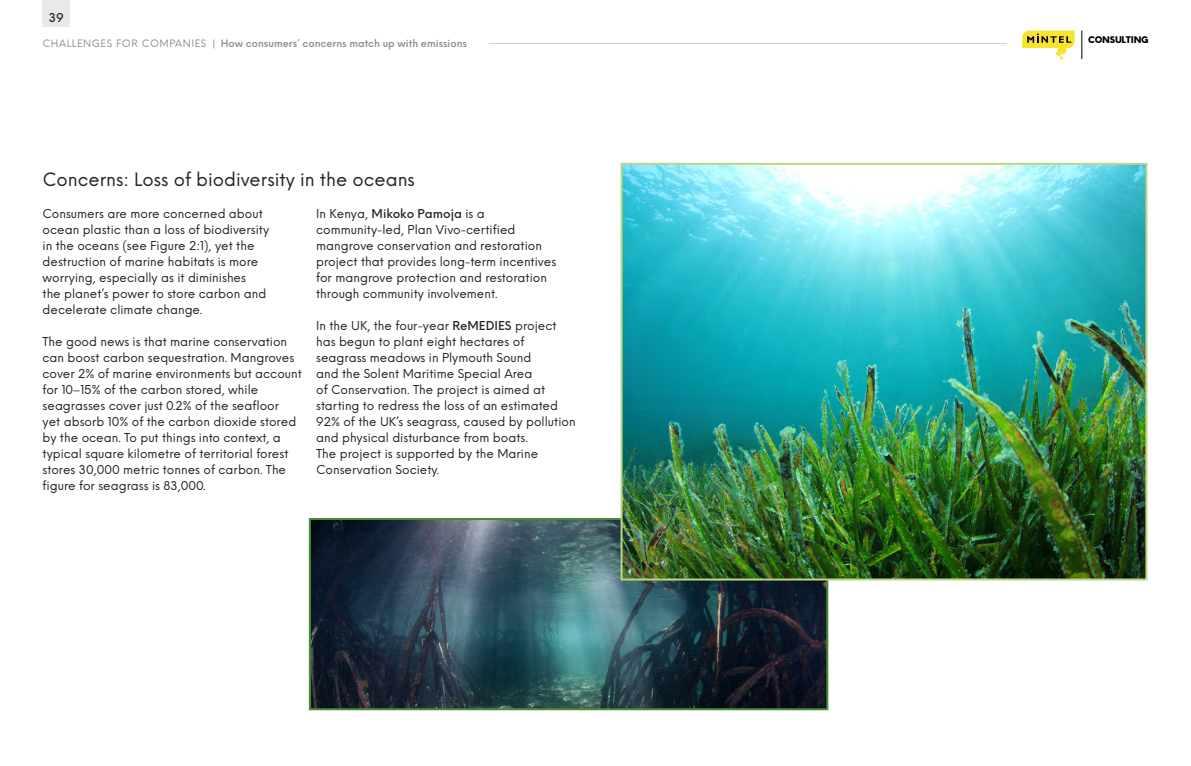
<style>
.page{position:relative;width:1191px;height:766px;background:#fff}
.page>*{position:absolute;margin:0;border:0;box-sizing:border-box;transform-origin:0 0}
.t1{font:18px "Neue Einstellung";color:#292829}
.t2{font:12px/16px "Neue Einstellung";color:#292829}
.t3{font:500 12px "Neue Einstellung";color:#2b2b2b}
.t4{font:600 10px "Neue Einstellung";color:#8d9092}
.t5{font:900 9px "Neue Einstellung";letter-spacing:-.04em;color:#000}
.s1{font-weight:400}
.s2{font-weight:500}
</style>
<div class="page">
<svg style="left:1039px;top:31px;width:35px;height:28px"></svg>
<svg style="left:1081px;top:30px;width:1px;height:29px"></svg>
<img style="left:312px;top:521px;width:513px;height:186px">
<div style="left:309px;top:518px;width:519px;height:192px;border:2px solid #488d33"></div>
<img style="left:623px;top:166px;width:521px;height:411px">
<div style="left:620px;top:163px;width:527px;height:417px;border:2px solid #bdd67f"></div>
<hr style="left:489px;top:43px;width:517px;height:1px;background:#cdcccb">
<div style="left:43px;top:0;width:27px;height:27px;background:#e8e9e8"></div>
<p class="t3" style="left:49px;top:9px;width:16px">39</p>
<p class="t4" style="left:43px;top:37px;width:426px"><span class="s1">CHALLENGES FOR COMPANIES</span> | How consumers’ concerns match up with emissions</p>
<h1 class="t1" style="left:43px;top:167px;width:374px">Concerns: Loss of biodiversity in the oceans</h1>
<p class="t2" style="left:43px;top:205px;width:228px">Consumers are more concerned about ocean plastic than a loss of biodiversity in the oceans (see Figure 2:1), yet the destruction of marine habitats is more worrying, especially as it diminishes<br>the planet’s power to store carbon and decelerate climate change.</p>
<p class="t2" style="left:43px;top:333px;width:261px">The good news is that marine conservation can boost carbon sequestration. Mangroves cover 2% of marine environments but account for 10–15% of the carbon stored, while seagrasses cover just 0.2% of the seafloor<br>yet absorb 10% of the carbon dioxide stored by the ocean. To put things into context, a typical square kilometre of territorial forest stores 30,000 metric tonnes of carbon. The figure for seagrass is 83,000.</p>
<p class="t2" style="left:316px;top:205px;width:242px">In Kenya, <span class="s2">Mikoko Pamoja</span> is a community-led, Plan Vivo-certified mangrove conservation and restoration project that provides long-term incentives for mangrove protection and restoration through community involvement.</p>
<p class="t2" style="left:316px;top:317px;width:261px">In the UK, the four-year <span class="s2">ReMEDIES</span> project has begun to plant eight hectares of seagrass meadows in Plymouth Sound<br>and the Solent Maritime Special Area<br>of Conservation. The project is aimed at starting to redress the loss of an estimated 92% of the UK’s seagrass, caused by pollution and physical disturbance from boats.<br>The project is supported by the Marine Conservation Society.</p>
<p class="t5" style="left:1088px;top:31px;width:62px">CONSULTING</p>
</div>
